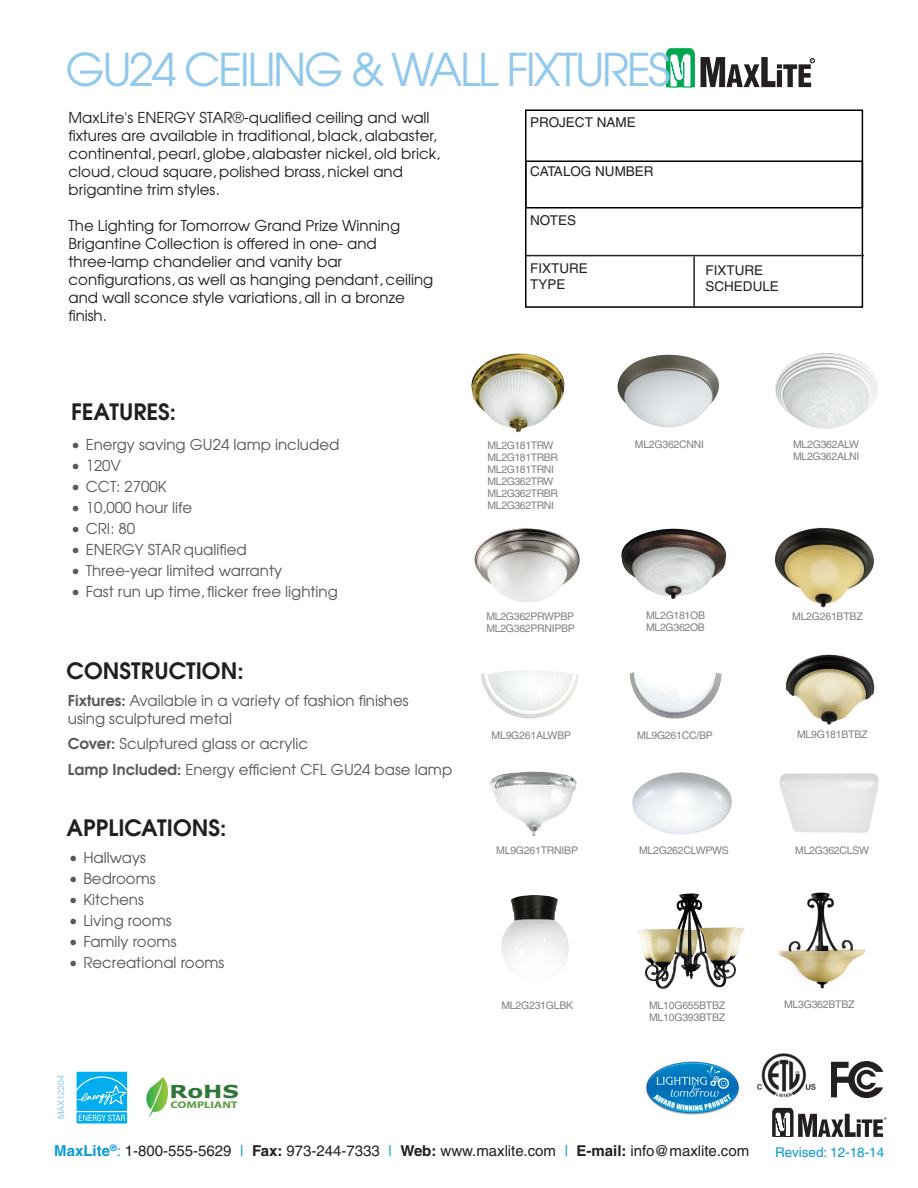
<style>
.page{position:relative;width:918px;height:1188px;background:#fff}
.page>*{position:absolute;margin:0;border:0;box-sizing:border-box;transform-origin:0 0}
.t1{font:45px "Avant Garde";letter-spacing:-.055em;color:#91c9ed}
.t2{font:600 22.5px "Avant Garde";color:#231f20}
.t3{font:700 18px "Verdana";color:#2d7739;scale:1.28 1}
.t4{font:15px/18px "Avant Garde";color:#231f20}
.t5{font:15px/18px "Avant Garde";color:#57585a}
.t6{font:15px "Helvetica";color:#231f20}
.t7{font:13.5px/16.2px "Helvetica";color:#231f20}
.t8{font:13.5px "Helvetica";color:#089ad9}
.t9{font:10.5px/12px "Helvetica";letter-spacing:-.025em;color:#808285}
.t10{font:700 9.75px "Myriad";color:#5a9a41;scale:1.28 1}
.t11{font:9px "Helvetica";color:#91c9ed}
.s1{font-weight:600}
.s2{font-weight:700;color:#089ad9}
.s3{color:#089ad9}
.s4{font-weight:700}
</style>
<div class="page">
<svg style="left:772px;top:1108px;width:115px;height:29px"></svg>
<svg style="left:831px;top:1061px;width:52px;height:37px"></svg>
<svg style="left:666px;top:48px;width:29px;height:39px"></svg>
<svg style="left:701px;top:57px;width:114px;height:30px"></svg>
<div style="left:525px;top:110px;width:338px;height:198px;border:2px solid #000"></div>
<div style="left:525px;top:160px;width:338px;height:48px;border:2px solid #000"></div>
<hr style="left:525px;top:255px;width:339px;height:1px;background:#231f20">
<img style="left:757px;top:1053px;width:59px;height:45px">
<hr style="left:693px;top:256px;width:2px;height:51px;background:#231f20">
<svg style="left:146px;top:1077px;width:22px;height:40px"></svg>
<svg style="left:76px;top:1071px;width:52px;height:53px"></svg>
<svg style="left:77px;top:1072px;width:50px;height:51px;background:#29bbf1"></svg>
<img style="left:646px;top:1061px;width:94px;height:54px">
<img style="left:471px;top:353px;width:94px;height:79px">
<img style="left:617px;top:354px;width:102px;height:74px">
<img style="left:775px;top:353px;width:103px;height:76px">
<img style="left:621px;top:528px;width:106px;height:71px">
<img style="left:501px;top:895px;width:68px;height:73px">
<img style="left:779px;top:773px;width:100px;height:60px">
<img style="left:775px;top:528px;width:99px;height:79px">
<img style="left:785px;top:655px;width:89px;height:69px">
<img style="left:778px;top:892px;width:87px;height:97px">
<img style="left:637px;top:893px;width:107px;height:96px">
<img style="left:474px;top:528px;width:106px;height:74px">
<img style="left:630px;top:672px;width:92px;height:47px">
<img style="left:481px;top:670px;width:98px;height:49px">
<img style="left:632px;top:772px;width:100px;height:63px">
<img style="left:489px;top:772px;width:88px;height:64px">
<h1 class="t1" style="left:66px;top:44px;width:607px">GU24 CEILING &amp; WALL FIXTURES</h1>
<p class="t4" style="left:69px;top:109px;width:373px">MaxLite's ENERGY STAR®-qualified ceiling and wall fixtures are available in traditional, black, alabaster, continental, pearl, globe, alabaster nickel, old brick, cloud, cloud square, polished brass, nickel and brigantine trim styles.</p>
<p class="t4" style="left:69px;top:217px;width:366px">The Lighting for Tomorrow Grand Prize Winning Brigantine Collection is offered in one- and three-lamp chandelier and vanity bar configurations, as well as hanging pendant, ceiling and wall sconce style variations, all in a bronze finish.</p>
<h2 class="t2" style="left:71px;top:399px;width:107px">FEATURES:</h2>
<p class="t7" style="left:530px;top:116px;width:107px">PROJECT NAME</p>
<p class="t7" style="left:530px;top:164px;width:125px">CATALOG NUMBER</p>
<p class="t7" style="left:530px;top:213px;width:47px">NOTES</p>
<p class="t7" style="left:530px;top:262px;width:59px">FIXTURE<br>TYPE</p>
<p class="t7" style="left:705px;top:264px;width:75px">FIXTURE<br>SCHEDULE</p>
<p class="t5" style="left:71px;top:435px;width:270px">• Energy saving GU24 lamp included</p>
<p class="t5" style="left:71px;top:456px;width:52px">• 120V</p>
<p class="t5" style="left:71px;top:477px;width:97px">• CCT: 2700K</p>
<p class="t5" style="left:71px;top:498px;width:123px">• 10,000 hour life</p>
<p class="t5" style="left:71px;top:519px;width:66px">• CRI: 80</p>
<p class="t5" style="left:71px;top:540px;width:177px">• ENERGY STAR qualified</p>
<p class="t5" style="left:71px;top:561px;width:213px">• Three-year limited warranty</p>
<p class="t5" style="left:71px;top:582px;width:268px">• Fast run up time, flicker free lighting</p>
<h2 class="t2" style="left:67px;top:658px;width:179px">CONSTRUCTION:</h2>
<p class="t5" style="left:68px;top:692px;width:342px"><span class="s1">Fixtures:</span> Available in a variety of fashion finishes using sculptured metal</p>
<p class="t5" style="left:68px;top:731px;width:386px;line-height:25.5px"><span class="s1">Cover:</span> Sculptured glass or acrylic<br><span class="s1">Lamp Included:</span> Energy efficient CFL GU24 base lamp</p>
<h2 class="t2" style="left:67px;top:815px;width:161px">APPLICATIONS:</h2>
<p class="t5" style="left:69px;top:849px;width:79px">• Hallways</p>
<p class="t5" style="left:69px;top:870px;width:88px">• Bedrooms</p>
<p class="t5" style="left:69px;top:891px;width:77px">• Kitchens</p>
<p class="t5" style="left:69px;top:912px;width:104px">• Living rooms</p>
<p class="t5" style="left:69px;top:933px;width:109px">• Family rooms</p>
<p class="t5" style="left:69px;top:954px;width:157px">• Recreational rooms</p>
<p class="t11" style="left:58px;top:1119px;width:46px;rotate:-90deg">MAX12204</p>
<p class="t3" style="left:169px;top:1079px;width:56px">RoHS</p>
<p class="t10" style="left:171px;top:1101px;width:54px">COMPLIANT</p>
<p class="t9" style="left:488px;top:440px;width:72px">ML2G181TRW<br>ML2G181TRBR<br>ML2G181TRNI<br>ML2G362TRW<br>ML2G362TRBR<br>ML2G362TRNI</p>
<p class="t9" style="left:486px;top:612px;width:90px">ML2G362PRWPBP<br>ML2G362PRNIPBP</p>
<p class="t9" style="left:635px;top:440px;width:71px">ML2G362CNNI</p>
<p class="t9" style="left:793px;top:439px;width:68px">ML2G362ALW<br>ML2G362ALNI</p>
<p class="t9" style="left:646px;top:611px;width:60px">ML2G181OB<br>ML2G362OB</p>
<p class="t9" style="left:792px;top:612px;width:72px">ML2G261BTBZ</p>
<p class="t9" style="left:492px;top:730px;width:81px">ML9G261ALWBP</p>
<p class="t9" style="left:637px;top:730px;width:77px">ML9G261CC/BP</p>
<p class="t9" style="left:496px;top:845px;width:83px">ML9G261TRNIBP</p>
<p class="t9" style="left:639px;top:845px;width:91px">ML2G262CLWPWS</p>
<p class="t9" style="left:797px;top:729px;width:72px">ML9G181BTBZ</p>
<p class="t9" style="left:795px;top:845px;width:76px">ML2G362CLSW</p>
<p class="t9" style="left:501px;top:1000px;width:73px">ML2G231GLBK</p>
<p class="t9" style="left:649px;top:1001px;width:78px">ML10G655BTBZ<br>ML10G393BTBZ</p>
<p class="t9" style="left:784px;top:999px;width:72px">ML3G362BTBZ</p>
<p class="t6" style="left:54px;top:1146px;width:696px"><span class="s2">MaxLite</span><sup>®</sup><span class="s3">:</span> 1-800-555-5629 <span class="s3">|</span> <span class="s4">Fax:</span> 973-244-7333 <span class="s3">|</span> <span class="s4">Web:</span> www.maxlite.com <span class="s3">|</span> <span class="s4">E-mail:</span> info@maxlite.com</p>
<p class="t8" style="left:775px;top:1147px;width:111px">Revised: 12-18-14</p>
</div>
